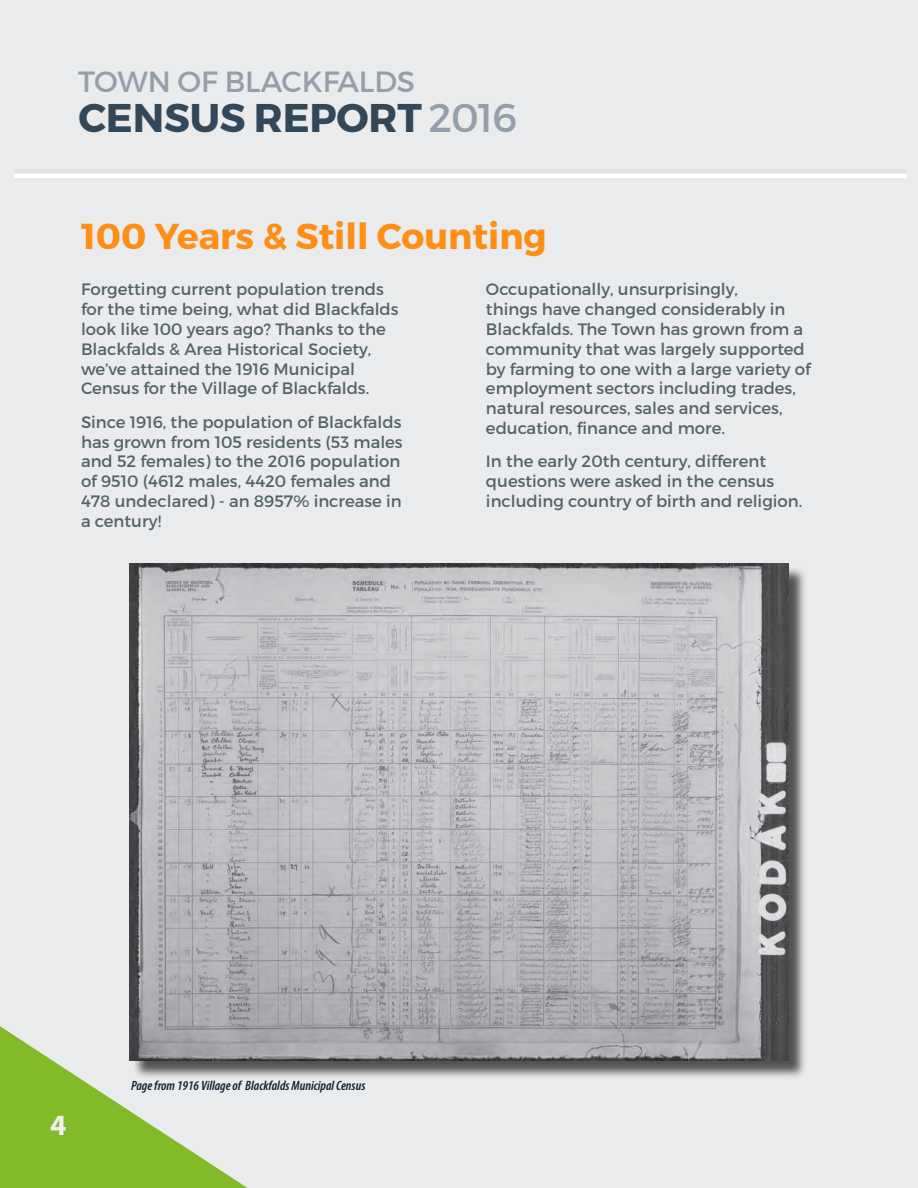
<style>
.page{position:relative;width:918px;height:1188px;background:#eaebec}
.page>*{position:absolute;margin:0;border:0;box-sizing:border-box;transform-origin:0 0}
.t1{font:700 40.05px "Montserrat";letter-spacing:-.005em;color:#324859}
.Heading_2{font:700 36px "Montserrat";color:#ff8e16}
.t2{font:700 29.55px "Myriad Pro";color:#eff2f5}
.t3{font:29.25px "Montserrat";letter-spacing:-.005em;color:#959fab}
.t4{font:16.5px/19.8px "Montserrat";color:#53636a}
.t5{font:italic 600 condensed 13.5px "Myriad Pro";color:#0e1d2e}
.s1{font-weight:400;color:#959fab}
</style>
<div class="page">
<hr style="left:14px;top:169px;width:893px;height:4px;background:#e2e3e2">
<hr style="left:14px;top:174px;width:893px;height:3px;background:#fff">
<svg style="left:0;top:1009px;width:248px;height:179px;fill:#82bb27"></svg>
<div style="left:132px;top:566px;width:675px;height:513px;background:#231f20;opacity:.75"></div>
<img style="left:130px;top:564px;width:658px;height:496px">
<h3 class="t3" style="left:78px;top:64px;width:338px">TOWN OF BLACKFALDS</h3>
<h1 class="t1" style="left:78px;top:93px;width:440px">CENSUS REPORT <span class="s1">2016</span></h1>
<p class="Heading_2" style="left:81px;top:214px;width:467px">100 Years &amp; Still Counting</p>
<p class="t4" style="left:81px;top:280px;width:319px">Forgetting current population trends for the time being, what did Blackfalds look like 100 years ago? Thanks to the Blackfalds &amp; Area Historical Society, we’ve attained the 1916 Municipal Census for the Village of Blackfalds.</p>
<p class="t4" style="left:81px;top:412px;width:323px">Since 1916, the population of Blackfalds has grown from 105 residents (53 males and 52 females) to the 2016 population of 9510 (4612 males, 4420 females and 478 undeclared) - an 8957% increase in a century!</p>
<p class="t4" style="left:486px;top:280px;width:326px">Occupationally, unsurprisingly,<br>things have changed considerably in Blackfalds. The Town has grown from a community that was largely supported by farming to one with a large variety of employment sectors including trades, natural resources, sales and services, education, finance and more.</p>
<p class="t4" style="left:486px;top:452px;width:318px">In the early 20th century, different questions were asked in the census including country of birth and religion.</p>
<p class="t2" style="left:50px;top:1105px;width:18px">4</p>
<p class="t5" style="left:131px;top:1077px;width:236px">Page from 1916 Village of Blackfalds Municipal Census</p>
</div>
